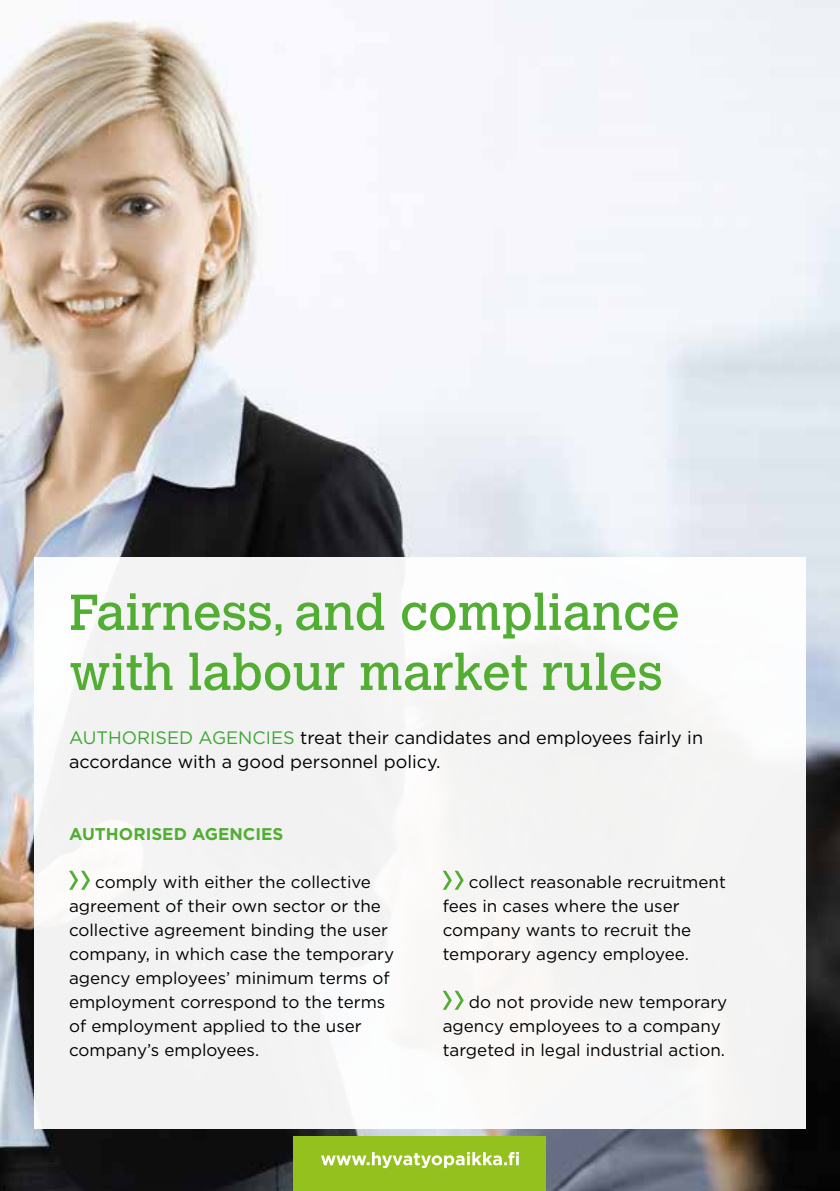
<style>
.page{position:relative;width:840px;height:1191px;background:#fff}
.page>*{position:absolute;margin:0;border:0;box-sizing:border-box;transform-origin:0 0}
.t1{font:50px/60px "Calvert MT Std";color:#52ae32}
.t2{font:18px/24px "Gotham";color:#000}
.t3{font:17px/24px "Gotham";color:#000}
.t4{font:700 17px "Gotham";color:#52ae32}
.s1{color:#3fa535}
</style>
<div class="page">
<img style="left:0;top:0;width:839px;height:1191px">
<div style="left:34px;top:557px;width:771px;height:571px;background:#f4f3f3"></div>
<svg style="left:69px;top:870px;width:21px;height:19px"></svg>
<svg style="left:443px;top:870px;width:20px;height:19px"></svg>
<svg style="left:443px;top:990px;width:20px;height:19px"></svg>
<div style="left:293px;top:1136px;width:253px;height:55px;background:#95c11f"></div>
<svg style="left:321px;top:1151px;width:197px;height:17px"></svg>
<h1 class="t1" style="left:69px;top:583px;width:612px">Fairness, and compliance with labour market rules</h1>
<p class="t2" style="left:69px;top:725px;width:635px"><span class="s1">AUTHORISED AGENCIES</span> treat their candidates and employees fairly in accordance with a good personnel policy.</p>
<p class="t4" style="left:69px;top:823px;width:216px">AUTHORISED AGENCIES</p>
<p class="t3" style="left:69px;top:870px;width:326px;text-indent:26px">comply with either the collective agreement of their own sector or the collective agreement binding the user company, in which case the temporary agency employees’ minimum terms of employment correspond to the terms of employment applied to the user company’s employees.</p>
<p class="t3" style="left:442px;top:870px;width:284px;text-indent:26px">collect reasonable recruitment fees in cases where the user company wants to recruit the temporary agency employee.</p>
<p class="t3" style="left:442px;top:990px;width:286px;text-indent:26px">do not provide new temporary agency employees to a company targeted in legal industrial action.</p>
</div>
